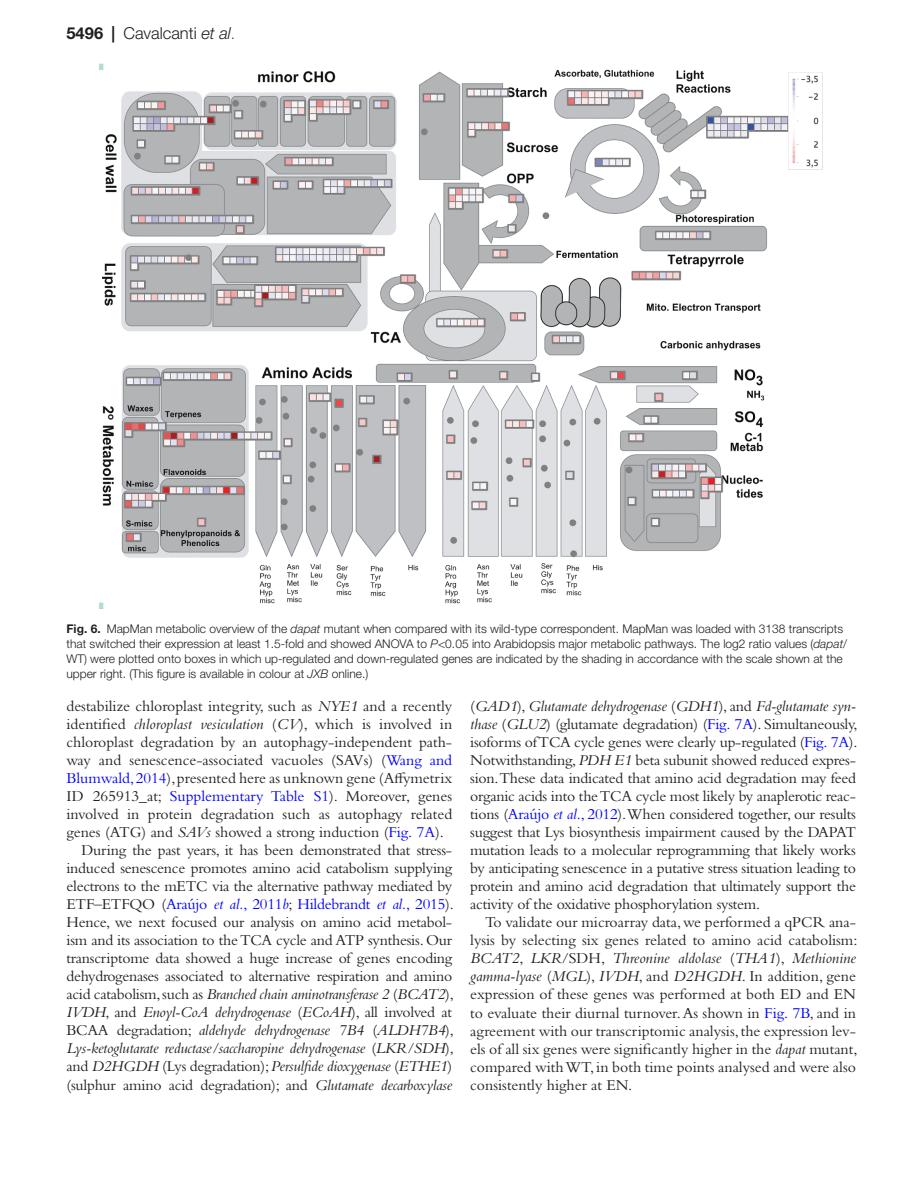
<style>
.page{position:relative;width:919px;height:1187px;background:#fff}
.page>*{position:absolute;margin:0;border:0;box-sizing:border-box;transform-origin:0 0}
.t1{font:300 16.5px "Helvetica Neue LT Std";color:#231f20}
.t2{font:15.75px/18px "Bembo Std";letter-spacing:-.015em;color:#231f20;text-align:justify}
.t3{font:italic 15.75px "Bembo Std";letter-spacing:-.015em;color:#231f20}
.t4{font:15.75px "Bembo Std";letter-spacing:-.015em;color:#00f}
.t5{font:300 12px/15px "Helvetica Neue LT Std";color:#231f20}
.s1{font-weight:700}
.s2{font-style:italic}
.s3{font-size:12.75px}
.s4{color:#00f}
.s5{color:#231f20}
.s6{font-style:normal}
.s7{font-style:italic;color:#00f}
</style>
<div class="page">
<img style="left:99px;top:63px;width:724px;height:546px">
<p class="t1" style="left:66px;top:23px;width:170px"><span class="s1">5496 |</span> Cavalcanti <span class="s2">et al</span><span class="s3">.</span></p>
<p class="t5" style="left:66px;top:621px;width:782px"><span class="s1">Fig. 6.</span> MapMan metabolic overview of the <span class="s2">dapat</span> mutant when compared with its wild-type correspondent. MapMan was loaded with 3138 transcripts that switched their expression at least 1.5-fold and showed ANOVA to <span class="s2">P</span>&lt;0.05 into Arabidopsis major metabolic pathways. The log2 ratio values (<span class="s2">dapat</span>/ WT) were plotted onto boxes in which up-regulated and down-regulated genes are indicated by the shading in accordance with the scale shown at the upper right. (This figure is available in colour at <span class="s2">JXB</span> online.)</p>
<p class="t2" style="left:66px;top:697px;width:387px">destabilize chloroplast integrity, such as <span class="s2">NYE1</span> and a recently</p>
<p class="t2" style="left:66px;top:715px;width:387px">identified <span class="s2">chloroplast vesiculation</span> (<span class="s2">CV</span>), which is involved in</p>
<p class="t2" style="left:66px;top:733px;width:387px">chloroplast degradation by an autophagy-independent path-</p>
<p class="t2" style="left:66px;top:751px;width:387px">way and senescence-associated vacuoles (SAVs) (<span class="s4">Wang and</span></p>
<p class="t2" style="left:66px;top:769px;width:387px"><span class="s4">Blumwald, 2014</span>), presented here as unknown gene (Affymetrix</p>
<p class="t2" style="left:66px;top:787px;width:387px">ID 265913_at; <span class="s4">Supplementary Table S1</span>). Moreover, genes</p>
<p class="t2" style="left:66px;top:805px;width:387px">involved in protein degradation such as autophagy related</p>
<p class="t2" style="left:66px;top:823px;width:379px">genes (ATG) and <span class="s2">SAVs</span> showed a strong induction (<span class="s4">Fig. 7A</span>).</p>
<p class="t2" style="left:81px;top:841px;width:372px">During the past years, it has been demonstrated that stress-</p>
<p class="t2" style="left:66px;top:859px;width:387px">induced senescence promotes amino acid catabolism supplying</p>
<p class="t2" style="left:66px;top:877px;width:387px">electrons to the mETC via the alternative pathway mediated by</p>
<p class="t4" style="left:66px;top:895px;width:389px"><span class="s5">ETF–ETFQO (</span>Araújo <span class="s2">et al.</span>, 2011<span class="s2">b</span><span class="s5">;</span> Hildebrandt <span class="s2">et al.</span>, 2015<span class="s5">).</span></p>
<p class="t2" style="left:66px;top:913px;width:387px">Hence, we next focused our analysis on amino acid metabol-</p>
<p class="t2" style="left:66px;top:931px;width:387px">ism and its association to the TCA cycle and ATP synthesis. Our</p>
<p class="t2" style="left:66px;top:949px;width:387px">transcriptome data showed a huge increase of genes encoding</p>
<p class="t2" style="left:66px;top:967px;width:387px">dehydrogenases associated to alternative respiration and amino</p>
<p class="t3" style="left:66px;top:985px;width:389px"><span class="s6">acid catabolism, such as</span> Branched chain aminotransferase 2 <span class="s6">(</span>BCAT2<span class="s6">),</span></p>
<p class="t3" style="left:66px;top:1003px;width:387px">IVDH<span class="s6">, and</span> Enoyl-CoA dehydrogenase <span class="s6">(</span>ECoAH<span class="s6">), all involved at</span></p>
<p class="t3" style="left:66px;top:1021px;width:389px"><span class="s6">BCAA degradation;</span> aldehyde dehydrogenase 7B4 <span class="s6">(</span>ALDH7B4<span class="s6">),</span></p>
<p class="t3" style="left:66px;top:1039px;width:389px">Lys-ketoglutarate reductase/saccharopine dehydrogenase <span class="s6">(</span>LKR/SDH<span class="s6">),</span></p>
<p class="t3" style="left:66px;top:1057px;width:387px"><span class="s6">and</span> D2HGDH <span class="s6">(Lys degradation);</span> Persulfide dioxygenase <span class="s6">(</span>ETHE1<span class="s6">)</span></p>
<p class="t2" style="left:66px;top:1075px;width:387px">(sulphur amino acid degradation); and <span class="s2">Glutamate decarboxylase</span></p>
<p class="t2" style="left:470px;top:697px;width:389px">(<span class="s2">GAD1</span>), <span class="s2">Glutamate dehydrogenase</span> (<span class="s2">GDH1</span>), and <span class="s2">Fd-glutamate syn&shy;thase</span> (<span class="s2">GLU2</span>) (glutamate degradation) (<span class="s4">Fig. 7A</span>). Simultaneously, isoforms of TCA cycle genes were clearly up-regulated (<span class="s4">Fig. 7A</span>).<br>Notwithstanding, <span class="s2">PDH E1</span> beta subunit showed reduced expres&shy;sion.These data indicated that amino acid degradation may feed organic acids into the TCA cycle most likely by anaplerotic reac&shy;tions (<span class="s4">Araújo</span> <span class="s7">et al.</span><span class="s4">, 2012</span>).When considered together, our results suggest that Lys biosynthesis impairment caused by the DAPAT mutation leads to a molecular reprogramming that likely works by anticipating senescence in a putative stress situation leading to protein and amino acid degradation that ultimately support the activity of the oxidative phosphorylation system.</p>
<p class="t2" style="left:470px;top:913px;width:389px;text-indent:15px">To validate our microarray data, we performed a qPCR ana&shy;lysis by selecting six genes related to amino acid catabolism:<br><span class="s2">BCAT2</span>, <span class="s2">LKR</span>/SDH, <span class="s2">Threonine aldolase</span> (<span class="s2">THA1</span>), <span class="s2">Methionine gamma-lyase</span> (<span class="s2">MGL</span>), <span class="s2">IVDH</span>, and <span class="s2">D2HGDH</span>. In addition, gene expression of these genes was performed at both ED and EN to evaluate their diurnal turnover. As shown in <span class="s4">Fig. 7B</span>, and in agreement with our transcriptomic analysis, the expression lev&shy;els of all six genes were significantly higher in the <span class="s2">dapat</span> mutant, compared with WT, in both time points analysed and were also consistently higher at EN.</p>
</div>
